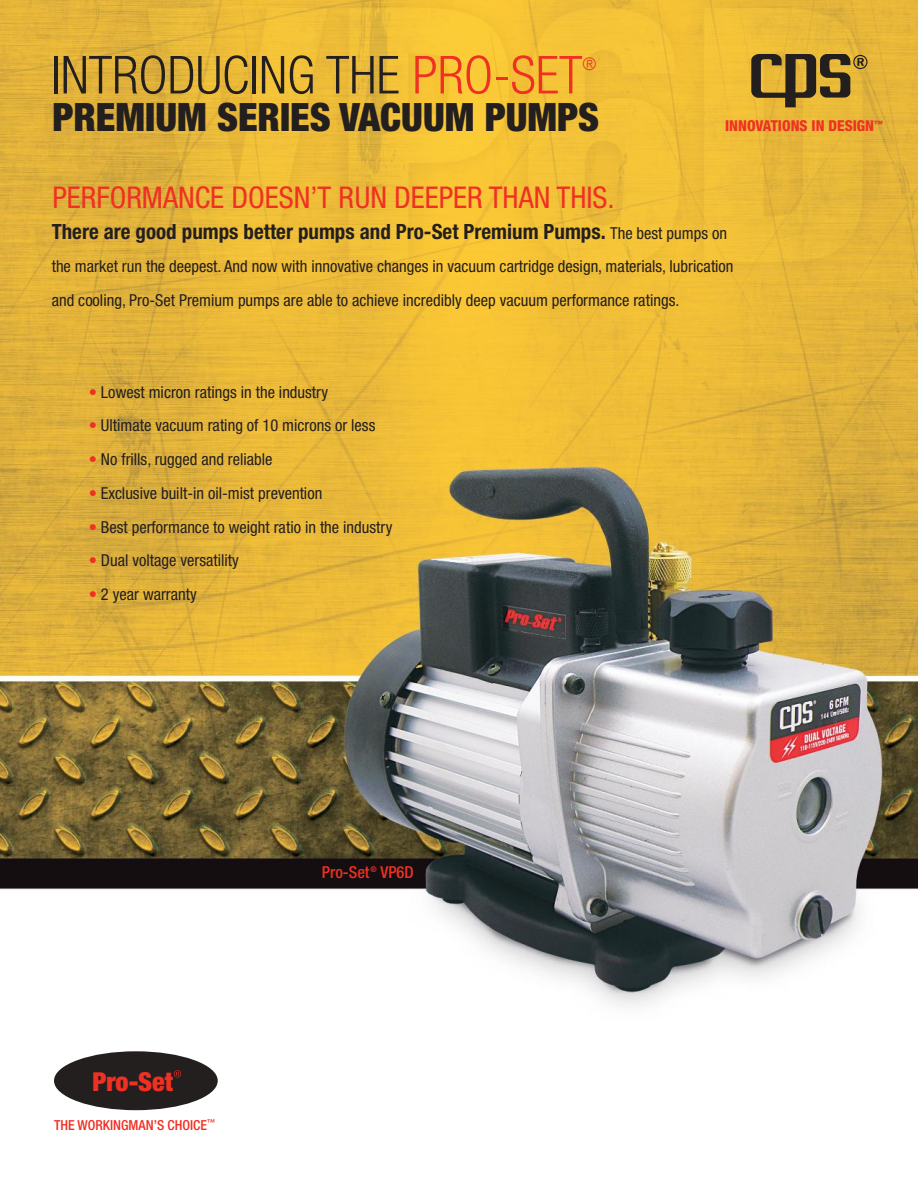
<style>
.page{position:relative;width:918px;height:1188px;background:#fff}
.page>*{position:absolute;margin:0;border:0;box-sizing:border-box;transform-origin:0 0}
.t1{font:300 condensed 52.5px "Helvetica Neue";color:#241f1f}
.t2{font:900 condensed 39.15px "Helvetica Neue";color:#241f1f}
.t3{font:condensed 30px "Helvetica Neue";color:#f03023}
.t4{font:900 condensed 26.1px "Helvetica Neue";color:#f03023}
.t5{font:700 condensed 21px "Helvetica Neue";color:#241f1f}
.t6{font:300 condensed 17.55px "Helvetica Neue";color:#f03023}
.t7{font:condensed 16.5px/33.8px "Helvetica Neue";color:#241f1f}
.t8{font:500 condensed 16.5px "Helvetica Neue";color:#f03023}
.t9{font:800 condensed 15px "Helvetica Neue";color:#f03023}
.t10{font:500 condensed 13.8px "Helvetica Neue";color:#f03023}
.s1{color:#f03023}
.s2{font-weight:400;font-size:16.5px}
</style>
<div class="page">
<img style="left:0;top:0;width:918px;height:1111px">
<div style="left:54px;top:1051px;width:164px;height:59px;background:#241f1f;border-radius:50%"></div>
<svg style="left:174px;top:1070px;width:7px;height:7px"></svg>
<svg style="left:751px;top:54px;width:116px;height:53px;background:#93762d"></svg>
<h1 class="t1" style="left:51px;top:45px;width:533px">INTRODUCING THE <span class="s1">PRO-SET</span></h1>
<p class="t6" style="left:582px;top:54px;width:15px">®</p>
<h2 class="t2" style="left:52px;top:93px;width:526px">PREMIUM SERIES VACUUM PUMPS</h2>
<p class="t9" style="left:725px;top:116px;width:159px">INNOVATIONS IN DESIGN<sup>™</sup></p>
<h3 class="t3" style="left:52px;top:180px;width:564px">PERFORMANCE DOESN’T RUN DEEPER THAN THIS.</h3>
<p class="t5" style="left:52px;top:218px;width:677px">There are good pumps better pumps and Pro-Set Premium Pumps. <span class="s2">The best pumps on</span></p>
<p class="t7" style="left:52px;top:250px;width:683px">the market run the deepest. And now with innovative changes in vacuum cartridge design, materials, lubrication and cooling, Pro-Set Premium pumps are able to achieve incredibly deep vacuum performance ratings.</p>
<p class="t7" style="left:89px;top:375px;width:241px"><span class="s1">•</span> Lowest micron ratings in the industry</p>
<p class="t7" style="left:89px;top:408px;width:288px"><span class="s1">•</span> Ultimate vacuum rating of 10 microns or less</p>
<p class="t7" style="left:89px;top:442px;width:185px"><span class="s1">•</span> No frills, rugged and reliable</p>
<p class="t7" style="left:89px;top:476px;width:235px"><span class="s1">•</span> Exclusive built-in oil-mist prevention</p>
<p class="t7" style="left:89px;top:510px;width:305px"><span class="s1">•</span> Best performance to weight ratio in the industry</p>
<p class="t7" style="left:89px;top:543px;width:152px"><span class="s1">•</span> Dual voltage versatility</p>
<p class="t7" style="left:89px;top:577px;width:110px"><span class="s1">•</span> 2 year warranty</p>
<h3 class="t4" style="left:92px;top:1066px;width:82px">PRO-SET</h3>
<p class="t10" style="left:54px;top:1117px;width:163px">THE WORKINGMAN’S CHOICE<sup>™</sup></p>
<p class="t8" style="left:322px;top:862px;width:93px">Pro-Set<sup>®</sup> VP6D</p>
</div>
